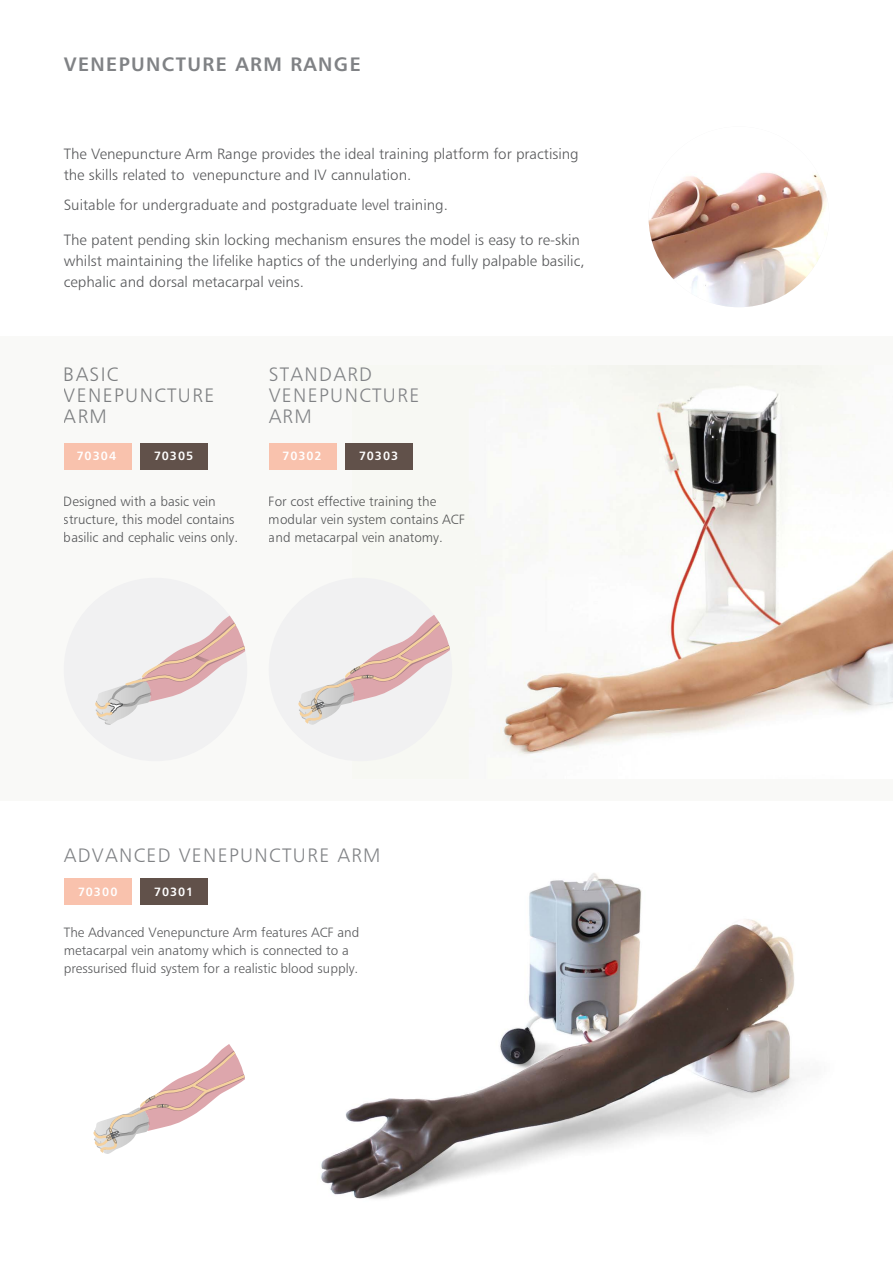
<style>
.page{position:relative;width:893px;height:1263px;background:#fff}
.page>*{position:absolute;margin:0;border:0;box-sizing:border-box;transform-origin:0 0}
.t1{font:19.5px/21px "Humanist 777 BT Light B";letter-spacing:.07em;color:#808285}
.t2{font:19.5px "Humanist 777 BT Bold B";letter-spacing:.07em;color:#808285}
.t3{font:15px/21px "Humanist 777 BT Light B";color:#58595b}
.t4{font:13.5px/18px "Humanist 777 BT Light B";color:#58595b}
.t5{font:12px "Humanist 777 BT Bold B";letter-spacing:.075em;color:#fff}
</style>
<div class="page">
<div style="left:0;top:336px;width:893px;height:464px;background:#f9f9f7"></div>
<img style="left:353px;top:365px;width:540px;height:389px">
<img style="left:321px;top:873px;width:475px;height:326px">
<div style="left:64px;top:443px;width:68px;height:26px;background:#f9c2ad"></div>
<div style="left:140px;top:443px;width:68px;height:26px;background:#61514a"></div>
<div style="left:269px;top:443px;width:68px;height:26px;background:#f9c2ad"></div>
<div style="left:345px;top:443px;width:68px;height:26px;background:#61514a"></div>
<div style="left:64px;top:879px;width:68px;height:26px;background:#f9c2ad"></div>
<div style="left:140px;top:879px;width:68px;height:26px;background:#61514a"></div>
<div style="left:64px;top:578px;width:183px;height:183px;background:#f1f1f2;border-radius:50%"></div>
<svg style="left:95px;top:615px;width:151px;height:110px"></svg>
<div style="left:269px;top:578px;width:183px;height:183px;background:#f1f1f2;border-radius:50%"></div>
<svg style="left:298px;top:589px;width:154px;height:136px"></svg>
<svg style="left:93px;top:1044px;width:152px;height:110px"></svg>
<img style="left:648px;top:127px;width:181px;height:180px;border-radius:90px">
<h1 class="t2" style="left:64px;top:52px;width:299px">VENEPUNCTURE ARM RANGE</h1>
<p class="t3" style="left:64px;top:143px;width:516px">The Venepuncture Arm Range provides the ideal training platform for practising the skills related to venepuncture and IV cannulation.</p>
<p class="t3" style="left:64px;top:194px;width:386px">Suitable for undergraduate and postgraduate level training.</p>
<p class="t3" style="left:64px;top:229px;width:522px">The patent pending skin locking mechanism ensures the model is easy to re-skin whilst maintaining the lifelike haptics of the underlying and fully palpable basilic, cephalic and dorsal metacarpal veins.</p>
<h1 class="t1" style="left:64px;top:363px;width:152px">BASIC<br>VENEPUNCTURE<br>ARM</h1>
<p class="t5" style="left:77px;top:448px;width:41px">70304</p>
<h1 class="t1" style="left:269px;top:363px;width:152px">STANDARD<br>VENEPUNCTURE<br>ARM</h1>
<p class="t5" style="left:154px;top:448px;width:41px">70305</p>
<p class="t5" style="left:283px;top:448px;width:41px">70302</p>
<p class="t5" style="left:359px;top:448px;width:41px">70303</p>
<p class="t4" style="left:64px;top:492px;width:176px">Designed with a basic vein structure, this model contains basilic and cephalic veins only.</p>
<p class="t4" style="left:269px;top:492px;width:198px">For cost effective training the modular vein system contains ACF and metacarpal vein anatomy.</p>
<h1 class="t1" style="left:64px;top:844px;width:318px">ADVANCED VENEPUNCTURE ARM</h1>
<p class="t5" style="left:78px;top:884px;width:41px">70300</p>
<p class="t5" style="left:154px;top:884px;width:40px">70301</p>
<p class="t4" style="left:64px;top:923px;width:297px">The Advanced Venepuncture Arm features ACF and metacarpal vein anatomy which is connected to a pressurised fluid system for a realistic blood supply.</p>
</div>
